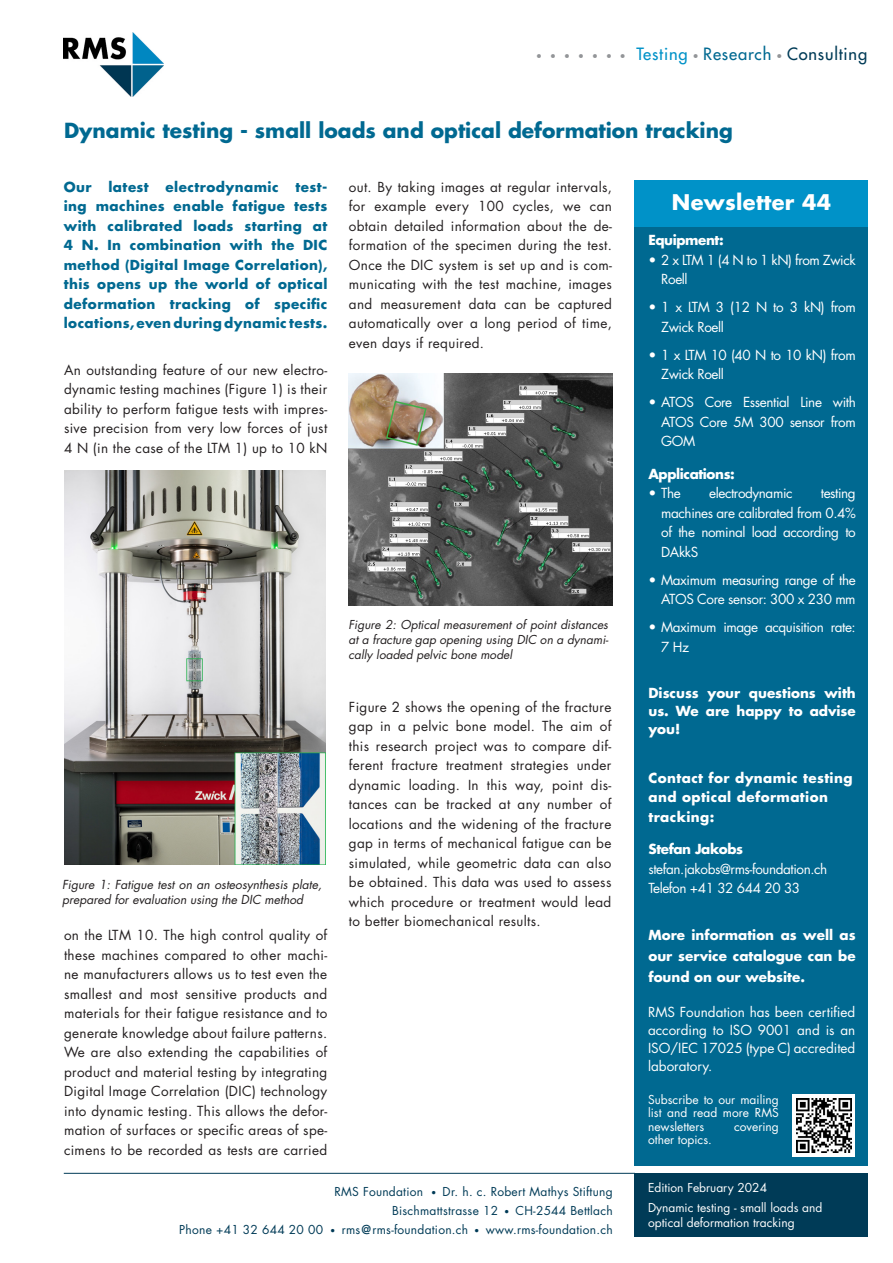
<style>
.page{position:relative;width:893px;height:1263px;background:#fff}
.page>*{position:absolute;margin:0;border:0;box-sizing:border-box;transform-origin:0 0}
.Headline{font:700 21px "Futura Std";letter-spacing:.015em;color:#fff}
.Titel{font:700 20.25px "Futura Std";color:#006991}
.t1{font:500 16.5px "Futura Std";letter-spacing:.05em;color:#003b57}
.t2{font:13.5px/19.5px "Futura Std";letter-spacing:.025em;color:#231f20;text-align:justify}
.Text_Spalte_blau{font:13.5px/19.5px "Futura Std";letter-spacing:-.03em;color:#fff}
.Text{font:700 13.5px/19.5px "Futura Std";letter-spacing:.03em;color:#006991;text-align:justify}
.Text_Spalte_blau-2{font:700 13.5px/18px "Futura Std";color:#fff;text-align:justify}
.Text_Spalte_blau-3{font:700 13.5px/19.5px "Futura Std";letter-spacing:.03em;color:#fff}
.Text_Spalte_blau-4{font:700 13.5px "Futura Std";letter-spacing:-.03em;color:#fff}
.t3{font:italic 12.15px/15.1px "Futura Std";color:#231f20}
.Text_Spalte_blau-5{font:12px/13.5px "Futura Std";color:#fff}
.t4{font:12px "Futura Std";letter-spacing:.02em;color:#003b57}
.t5{font:italic 12px/15px "Futura Std";color:#231f20;text-align:justify}
.s1{font-weight:300;font-size:10.5px;color:#939598}
.s2{color:#0092c8}
.s3{color:#006991}
.s4{font-size:9px}
.s5{font-weight:800}
</style>
<div class="page">
<div style="left:634px;top:227px;width:233px;height:939px;background:#006991"></div>
<hr style="left:64px;top:1173px;width:571px;height:1px;background:#003b57">
<div style="left:634px;top:1173px;width:233px;height:63px;background:#003b57"></div>
<div style="left:634px;top:180px;width:233px;height:47px;background:#0092c8"></div>
<img style="left:64px;top:33px;width:100px;height:63px">
<div style="left:792px;top:1094px;width:63px;height:62px;background:#fff"></div>
<img style="left:64px;top:471px;width:261px;height:393px">
<img style="left:348px;top:373px;width:264px;height:232px">
<img style="left:385px;top:400px;width:42px;height:47px">
<img style="left:796px;top:1098px;width:55px;height:55px">
<p class="t1" style="left:536px;top:43px;width:333px"><span class="s1">• • • • • • •</span> <span class="s2">Testing</span> <span class="s1">•</span> <span class="s3">Research</span> <span class="s1">•</span> Consulting</p>
<p class="Titel" style="left:64px;top:117px;width:670px">Dynamic testing - small loads and optical deformation tracking</p>
<p class="Text" style="left:64px;top:177px;width:265px">Our latest electrodynamic test&shy;ing machines enable fatigue tests with calibrated loads starting at 4 N. In combination with the DIC method (Digital Image Correlation), this opens up the world of optical deformation tracking of specific locations, even during dynamic tests.</p>
<p class="t2" style="left:349px;top:177px;width:265px">out. By taking images at regular intervals, for example every 100 cycles, we can obtain detailed information about the de&shy;formation of the specimen during the test.<br>Once the DIC system is set up and is com&shy;municating with the test machine, images and measurement data can be captured automatically over a long period of time, even days if required.</p>
<p class="Headline" style="left:672px;top:189px;width:161px">Newsletter 44</p>
<p class="Text_Spalte_blau-4" style="left:648px;top:231px;width:77px">Equipment:</p>
<p class="Text_Spalte_blau" style="left:661px;top:250px;width:196px;text-indent:-13px">• 2 x LTM 1 (4 N to 1 kN) from Zwick<br>Roell</p>
<p class="Text_Spalte_blau" style="left:661px;top:298px;width:196px;text-indent:-13px">• 1 x LTM 3 (12 N to 3 kN) from<br>Zwick Roell</p>
<p class="Text_Spalte_blau" style="left:661px;top:345px;width:196px;text-indent:-13px">• 1 x LTM 10 (40 N to 10 kN) from<br>Zwick Roell</p>
<p class="Text_Spalte_blau" style="left:661px;top:393px;width:196px;text-align:justify;text-indent:-13px">• ATOS Core Essential Line with ATOS Core 5M 300 sensor from GOM</p>
<p class="Text_Spalte_blau-4" style="left:648px;top:465px;width:88px">Applications:</p>
<p class="Text_Spalte_blau" style="left:648px;top:484px;width:34px">• The</p>
<p class="Text_Spalte_blau" style="left:709px;top:484px;width:85px">electrodynamic</p>
<p class="t2" style="left:64px;top:360px;width:265px">An outstanding feature of our new electro&shy;dynamic testing machines (Figure 1) is their ability to perform fatigue tests with impres&shy;sive precision from very low forces of just 4 N (in the case of the LTM 1) up to 10 kN</p>
<p class="Text_Spalte_blau" style="left:661px;top:484px;width:196px;text-align:justify;text-indent:160px">testing machines are calibrated from 0.4% of the nominal load according to DAkkS</p>
<p class="Text_Spalte_blau" style="left:648px;top:570px;width:209px;text-align:right">• Maximum measuring range of the<br>ATOS Core sensor: 300 x 230 mm</p>
<p class="Text_Spalte_blau" style="left:661px;top:618px;width:196px;text-indent:-13px">• Maximum image acquisition rate:<br>7 Hz</p>
<p class="Text_Spalte_blau-2" style="left:648px;top:683px;width:209px">Discuss your questions with us. We are happy to advise you!</p>
<p class="Text_Spalte_blau-3" style="left:648px;top:768px;width:206px">Contact for dynamic testing and optical deformation tracking:</p>
<p class="Text_Spalte_blau-4" style="left:648px;top:840px;width:96px">Stefan Jakobs</p>
<p class="Text_Spalte_blau" style="left:648px;top:859px;width:180px">stefan.jakobs@rms-foundation.ch</p>
<p class="Text_Spalte_blau" style="left:648px;top:879px;width:153px">Telefon +41 32 644 20 33</p>
<p class="Text_Spalte_blau-2" style="left:648px;top:924px;width:209px;line-height:21px">More information as well as our service catalogue can be found on our website.</p>
<p class="t5" style="left:349px;top:617px;width:262px">Figure 2: Optical measurement of point distances at a fracture gap opening using DIC on a dynami&shy;cally loaded pelvic bone model</p>
<p class="t2" style="left:349px;top:697px;width:264px">Figure 2 shows the opening of the fracture gap in a pelvic bone model. The aim of this research project was to compare dif&shy;ferent fracture treatment strategies under dynamic loading. In this way, point dis&shy;tances can be tracked at any number of locations and the widening of the fracture gap in terms of mechanical fatigue can be simulated, while geometric data can also be obtained. This data was used to assess which procedure or treatment would lead to better biomechanical results.</p>
<p class="t3" style="left:62px;top:877px;width:261px">Figure 1: Fatigue test on an osteosynthesis plate, prepared for evaluation using the DIC method</p>
<p class="t2" style="left:64px;top:926px;width:265px">on the LTM 10. The high control quality of these machines compared to other machi&shy;ne manufacturers allows us to test even the smallest and most sensitive products and materials for their fatigue resistance and to generate knowledge about failure patterns.<br>We are also extending the capabilities of product and material testing by integrating Digital Image Correlation (DIC) technology into dynamic testing. This allows the defor&shy;mation of surfaces or specific areas of spe&shy;cimens to be recorded as tests are carried</p>
<p class="Text_Spalte_blau" style="left:648px;top:1003px;width:209px;line-height:18px;text-align:justify">RMS Foundation has been certified according to ISO 9001 and is an ISO/IEC 17025 (type C) accredited laboratory.</p>
<p class="Text_Spalte_blau-5" style="left:648px;top:1093px;width:132px;text-align:justify">Subscribe to our mailing list and read more RMS newsletters</p>
<p class="Text_Spalte_blau-5" style="left:734px;top:1120px;width:46px">covering</p>
<p class="Text_Spalte_blau-5" style="left:648px;top:1133px;width:65px">other topics.</p>
<p class="t4" style="left:334px;top:1184px;width:280px">RMS Foundation <span class="s4">•</span> Dr. h. c. Robert Mathys Stiftung</p>
<p class="t4" style="left:392px;top:1203px;width:222px">Bischmattstrasse 12 <span class="s4">•</span> CH-2544 Bettlach</p>
<p class="t4" style="left:179px;top:1221px;width:435px">Phone +41 32 644 20 00 <span class="s4">•</span> rms<span class="s5">@</span>rms-foundation.ch <span class="s4">•</span> www.rms-foundation.ch</p>
<p class="Text_Spalte_blau-5" style="left:648px;top:1181px;width:120px">Edition February 2024</p>
<p class="Text_Spalte_blau-5" style="left:648px;top:1200px;width:176px;line-height:15px">Dynamic testing - small loads and optical deformation tracking</p>
</div>
